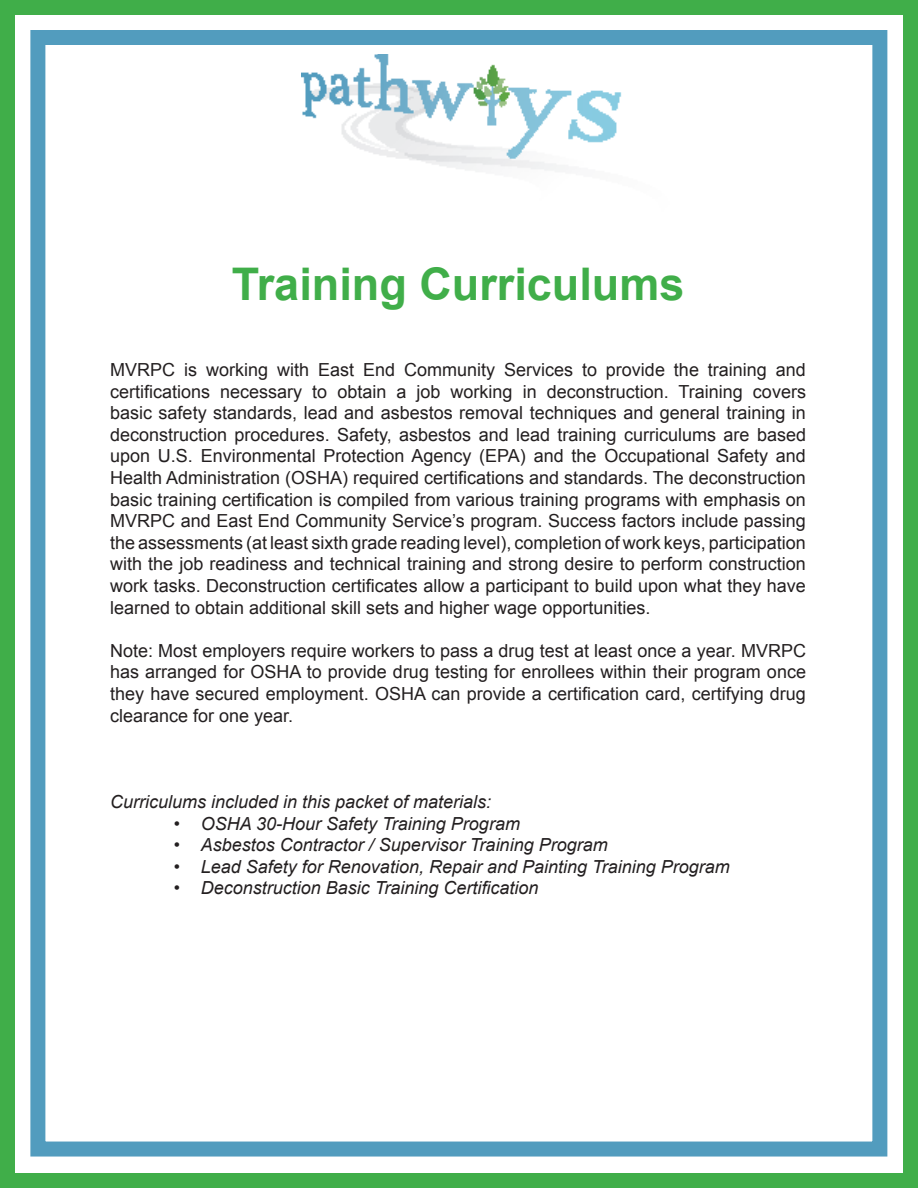
<style>
.page{position:relative;width:918px;height:1188px;background:#fff}
.page>*{position:absolute;margin:0;border:0;box-sizing:border-box;transform-origin:0 0}
.t1{font:700 45px "Arial";color:#40ae49}
.t2{font:18px/21.6px "Arial";color:#231f20;text-align:justify}
.t3{font:italic 18px "Arial";color:#231f20}
</style>
<div class="page">
<div style="left:0;top:0;width:918px;height:1188px;border:15px solid #40ae49"></div>
<div style="left:30px;top:30px;width:857px;height:1127px;border:15px solid #529cbe"></div>
<svg style="left:917px;top:0;width:1px;height:1188px"></svg>
<img style="left:301px;top:54px;width:321px;height:118px">
<h1 class="t1" style="left:232px;top:255px;width:454px">Training Curriculums</h1>
<p class="t2" style="left:110px;top:359px;width:697px">MVRPC is working with East End Community Services to provide the training and certifications necessary to obtain a job working in deconstruction. Training covers basic safety standards, lead and asbestos removal techniques and general training in deconstruction procedures. Safety, asbestos and lead training curriculums are based upon U.S. Environmental Protection Agency (EPA) and the Occupational Safety and Health Administration (OSHA) required certifications and standards. The deconstruction basic training certification is compiled from various training programs with emphasis on MVRPC and East End Community Service’s program. Success factors include passing the assessments (at least sixth grade reading level), completion of work keys, participation with the job readiness and technical training and strong desire to perform construction work tasks. Deconstruction certificates allow a participant to build upon what they have learned to obtain additional skill sets and higher wage opportunities.</p>
<p class="t2" style="left:110px;top:640px;width:697px">Note: Most employers require workers to pass a drug test at least once a year. MVRPC has arranged for OSHA to provide drug testing for enrollees within their program once they have secured employment. OSHA can provide a certification card, certifying drug clearance for one year.</p>
<p class="t3" style="left:110px;top:790px;width:383px">Curriculums included in this packet of materials:</p>
<p class="t3" style="left:174px;top:812px;width:348px">• OSHA 30-Hour Safety Training Program</p>
<p class="t3" style="left:174px;top:833px;width:435px">• Asbestos Contractor / Supervisor Training Program</p>
<p class="t3" style="left:174px;top:855px;width:557px">• Lead Safety for Renovation, Repair and Painting Training Program</p>
<p class="t3" style="left:174px;top:876px;width:366px">• Deconstruction Basic Training Certification</p>
</div>
